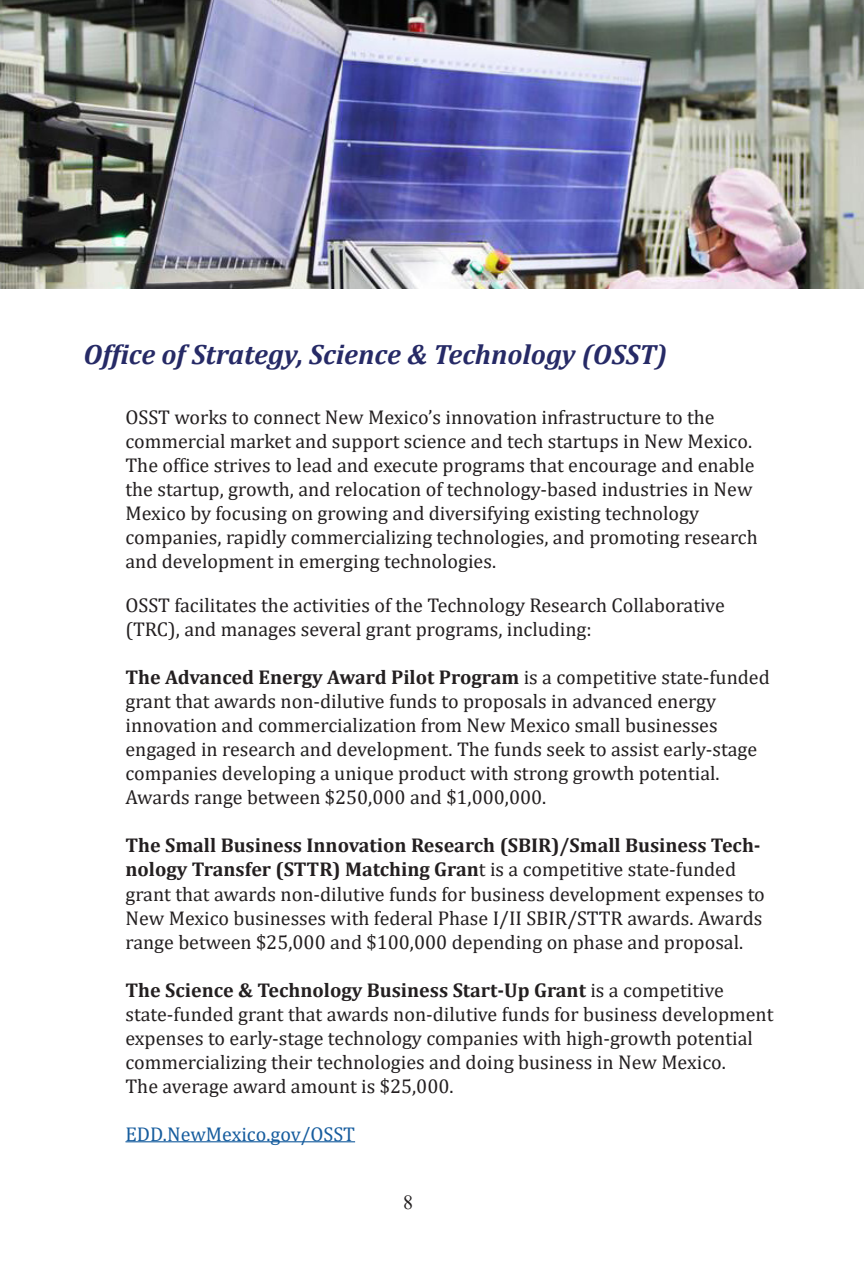
<style>
.page{position:relative;width:864px;height:1282px;background:#fff}
.page>*{position:absolute;margin:0;border:0;box-sizing:border-box;transform-origin:0 0}
.t1{font:italic 700 28px "Cambria";color:#262a66}
.t2{font:20px/24px "Cambria";color:#231f20}
.t3{font:20px "Cambria";color:#175d9e}
.t4{font:20px "Times New Roman";color:#231f20}
.s1{font-weight:700}
</style>
<div class="page">
<hr style="left:125px;top:1141px;width:230px;height:1px;background:#175d9e">
<img style="left:0;top:0;width:864px;height:288px">
<h1 class="t1" style="left:84px;top:334px;width:585px">Office of Strategy, Science &amp; Technology (OSST)</h1>
<p class="t2" style="left:125px;top:405px;width:634px">OSST works to connect New Mexico’s innovation infrastructure to the commercial market and support science and tech startups in New Mexico.<br>The office strives to lead and execute programs that encourage and enable the startup, growth, and relocation of technology-based industries in New Mexico by focusing on growing and diversifying existing technology companies, rapidly commercializing technologies, and promoting research and development in emerging technologies.</p>
<p class="t2" style="left:125px;top:593px;width:601px">OSST facilitates the activities of the Technology Research Collaborative (TRC), and manages several grant programs, including:</p>
<p class="t2" style="left:125px;top:667px;width:646px"><span class="s1">The Advanced Energy Award Pilot Program</span> is a competitive state-funded grant that awards non-dilutive funds to proposals in advanced energy innovation and commercialization from New Mexico small businesses engaged in research and development. The funds seek to assist early-stage companies developing a unique product with strong growth potential.<br>Awards range between $250,000 and $1,000,000.</p>
<p class="t2" style="left:125px;top:835px;width:641px"><span class="s1">The Small Business Innovation Research (SBIR)/Small Business Tech&shy;nology Transfer (STTR) Matching Gran</span>t is a competitive state-funded grant that awards non-dilutive funds for business development expenses to New Mexico businesses with federal Phase I/II SBIR/STTR awards. Awards range between $25,000 and $100,000 depending on phase and proposal.</p>
<p class="t2" style="left:125px;top:979px;width:649px"><span class="s1">The Science &amp; Technology Business Start-Up Grant</span> is a competitive state-funded grant that awards non-dilutive funds for business development expenses to early-stage technology companies with high-growth potential commercializing their technologies and doing business in New Mexico.<br>The average award amount is $25,000.</p>
<p class="t3" style="left:125px;top:1122px;width:231px">EDD.NewMexico.gov/OSST</p>
<p class="t4" style="left:403px;top:1190px;width:11px">8</p>
</div>
